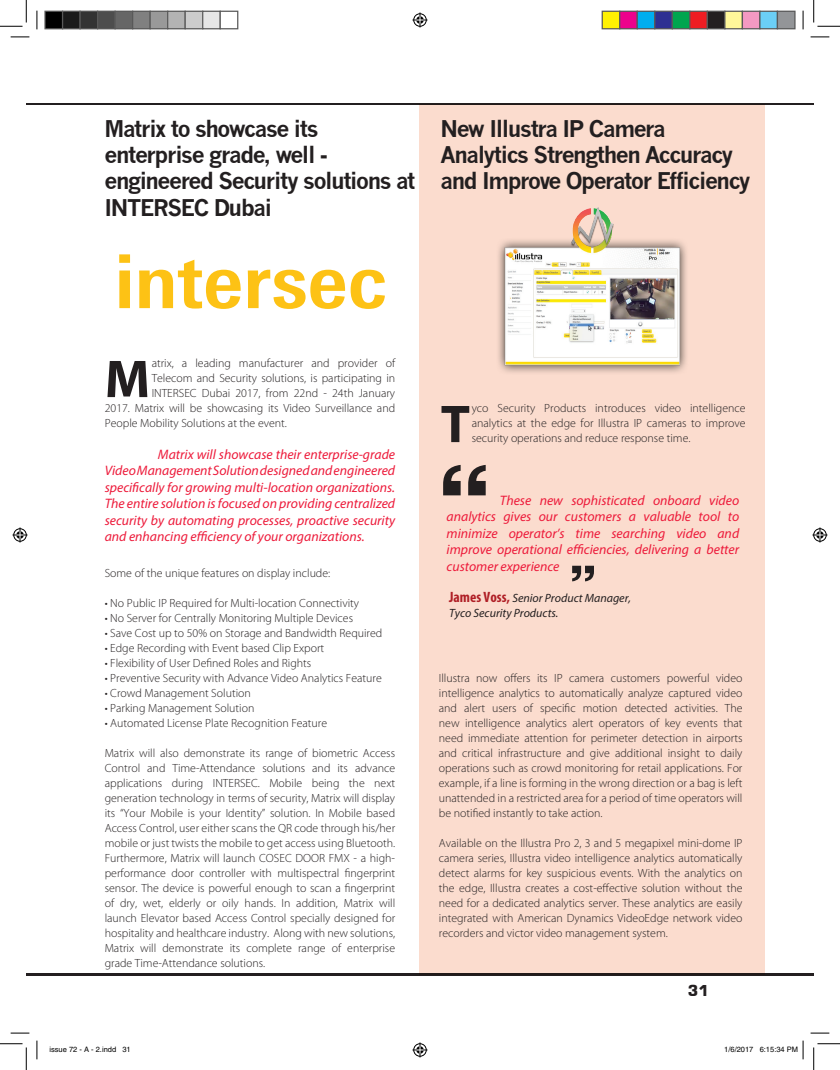
<style>
.page{position:relative;width:840px;height:1070px;background:#fff}
.page>*{position:absolute;margin:0;border:0;box-sizing:border-box;transform-origin:0 0}
.t1{font:700 109.25px "Helvetica Ext";color:#231f20}
.t2{font:700 56.12px "Helvetica Ext";color:#231f20}
.t3{font:700 53.5px "Myriad Pro";color:#231f20}
.t4{font:700 22.5px/26.2px "News Gothic";letter-spacing:-.06em;color:#231f20}
.t5{font:700 15px "Square 721 BT";color:#231f20}
.t6{font:italic 13.75px/16.5px "Myriad Pro";color:#ed1a3a;text-align:justify}
.t7{font:italic 12px/14.4px "Myriad Pro";color:#231f20}
.t8{font:300 11.88px/15px "Myriad Pro";color:#231f20;text-align:justify}
.t9{font:7.5px "Helvetica";color:#000}
.s1{font-weight:700;font-style:normal;font-stretch:condensed;font-size:15px;color:#b01f26}
</style>
<div class="page">
<div style="left:418px;top:104px;width:346px;height:870px;background:#fbdcce"></div>
<hr style="left:26px;top:972px;width:787px;height:3px;background:#231f20">
<hr style="left:26px;top:103px;width:787px;height:1px;background:#231f20">
<img style="left:498px;top:207px;width:189px;height:166px">
<svg style="left:119px;top:254px;width:11px;height:54px"></svg>
<svg style="left:139px;top:260px;width:102px;height:49px"></svg>
<svg style="left:248px;top:270px;width:136px;height:39px"></svg>
<svg style="left:11px;top:36px;width:18px;height:2px"></svg>
<svg style="left:810px;top:36px;width:18px;height:2px"></svg>
<svg style="left:11px;top:1032px;width:18px;height:1px"></svg>
<svg style="left:810px;top:1032px;width:18px;height:1px"></svg>
<svg style="left:36px;top:11px;width:2px;height:18px"></svg>
<svg style="left:36px;top:1040px;width:2px;height:19px"></svg>
<svg style="left:802px;top:11px;width:1px;height:18px"></svg>
<svg style="left:0;top:0;width:27px;height:27px"></svg>
<svg style="left:0;top:1043px;width:27px;height:26px"></svg>
<svg style="left:813px;top:0;width:26px;height:27px"></svg>
<svg style="left:813px;top:1043px;width:26px;height:26px"></svg>
<svg style="left:412px;top:13px;width:15px;height:15px"></svg>
<svg style="left:412px;top:1042px;width:15px;height:15px"></svg>
<svg style="left:13px;top:527px;width:15px;height:15px"></svg>
<svg style="left:812px;top:527px;width:15px;height:15px"></svg>
<div style="left:45px;top:11px;width:18px;height:18px;background:#000"></div>
<div style="left:44px;top:11px;width:19px;height:18px;border:1px solid #595959"></div>
<div style="left:63px;top:11px;width:17px;height:18px;background:#1a1a1a"></div>
<div style="left:62px;top:11px;width:19px;height:18px;border:1px solid #595959"></div>
<div style="left:80px;top:11px;width:18px;height:18px;background:#333"></div>
<div style="left:79px;top:11px;width:19px;height:18px;border:1px solid #595959"></div>
<div style="left:98px;top:11px;width:17px;height:18px;background:#4d4d4d"></div>
<div style="left:97px;top:11px;width:19px;height:18px;border:1px solid #595959"></div>
<div style="left:115px;top:11px;width:18px;height:18px;background:#666"></div>
<div style="left:114px;top:11px;width:19px;height:18px;border:1px solid #595959"></div>
<div style="left:133px;top:11px;width:17px;height:18px;background:#808080"></div>
<div style="left:132px;top:11px;width:19px;height:18px;border:1px solid #595959"></div>
<div style="left:150px;top:11px;width:18px;height:18px;background:#999"></div>
<div style="left:149px;top:11px;width:19px;height:18px;border:1px solid #595959"></div>
<div style="left:168px;top:11px;width:17px;height:18px;background:#b3b3b3"></div>
<div style="left:167px;top:11px;width:19px;height:18px;border:1px solid #595959"></div>
<div style="left:185px;top:11px;width:18px;height:18px;background:#ccc"></div>
<div style="left:184px;top:11px;width:19px;height:18px;border:1px solid #595959"></div>
<div style="left:203px;top:11px;width:17px;height:18px;background:#e6e6e6"></div>
<div style="left:202px;top:11px;width:19px;height:18px;border:1px solid #595959"></div>
<div style="left:219px;top:11px;width:19px;height:18px;border:1px solid #595959"></div>
<div style="left:602px;top:11px;width:17px;height:18px;background:#fff101"></div>
<div style="left:601px;top:11px;width:19px;height:18px;border:1px solid #595959"></div>
<div style="left:619px;top:11px;width:18px;height:18px;background:#ed028c"></div>
<div style="left:618px;top:11px;width:19px;height:18px;border:1px solid #595959"></div>
<div style="left:637px;top:11px;width:17px;height:18px;background:#00aeef"></div>
<div style="left:636px;top:11px;width:19px;height:18px;border:1px solid #595959"></div>
<div style="left:654px;top:11px;width:18px;height:18px;background:#2e3092"></div>
<div style="left:653px;top:11px;width:19px;height:18px;border:1px solid #595959"></div>
<div style="left:672px;top:11px;width:17px;height:18px;background:#00a54f"></div>
<div style="left:671px;top:11px;width:19px;height:18px;border:1px solid #595959"></div>
<div style="left:689px;top:11px;width:18px;height:18px;background:#ee1d23"></div>
<div style="left:688px;top:11px;width:19px;height:18px;border:1px solid #595959"></div>
<div style="left:707px;top:11px;width:17px;height:18px;background:#231f20"></div>
<div style="left:706px;top:11px;width:19px;height:18px;border:1px solid #595959"></div>
<div style="left:724px;top:11px;width:18px;height:18px;background:#fff79a"></div>
<div style="left:723px;top:11px;width:19px;height:18px;border:1px solid #595959"></div>
<div style="left:742px;top:11px;width:17px;height:18px;background:#f499c2"></div>
<div style="left:741px;top:11px;width:19px;height:18px;border:1px solid #595959"></div>
<div style="left:759px;top:11px;width:18px;height:18px;background:#6bcff6"></div>
<div style="left:758px;top:11px;width:19px;height:18px;border:1px solid #595959"></div>
<div style="left:777px;top:11px;width:17px;height:18px;background:#939598"></div>
<div style="left:776px;top:11px;width:19px;height:18px;border:1px solid #595959"></div>
<svg style="left:802px;top:1040px;width:1px;height:19px"></svg>
<h3 class="t4" style="left:104px;top:115px;width:312px">Matrix to showcase its enterprise grade, well - engineered Security solutions at<br>INTERSEC Dubai</h3>
<h3 class="t4" style="left:440px;top:115px;width:311px">New Illustra IP Camera<br>Analytics Strengthen Accuracy and Improve Operator Efficiency</h3>
<h3 class="t3" style="left:105px;top:344px;width:47px">M</h3>
<p class="t8" style="left:152px;top:356px;width:245px">atrix, a leading manufacturer and provider of</p>
<p class="t8" style="left:152px;top:371px;width:245px">Telecom and Security solutions, is participating in</p>
<p class="t8" style="left:152px;top:386px;width:245px">INTERSEC Dubai 2017, from 22nd - 24th January</p>
<p class="t8" style="left:105px;top:401px;width:292px">2017. Matrix will be showcasing its Video Surveillance and</p>
<p class="t8" style="left:105px;top:416px;width:184px">People Mobility Solutions at the event.</p>
<p class="t6" style="left:105px;top:445px;width:292px;text-indent:53px">Matrix will showcase their enterprise-grade Video Management Solution designed and engineered specifically for growing multi-location organizations.<br>The entire solution is focused on providing centralized security by automating processes, proactive security and enhancing efficiency of your organizations.</p>
<p class="t8" style="left:105px;top:566px;width:227px">Some of the unique features on display include:</p>
<p class="t8" style="left:105px;top:596px;width:256px">• No Public IP Required for Multi-location Connectivity</p>
<p class="t8" style="left:105px;top:611px;width:250px">• No Server for Centrally Monitoring Multiple Devices</p>
<p class="t8" style="left:105px;top:626px;width:279px">• Save Cost up to 50% on Storage and Bandwidth Required</p>
<p class="t8" style="left:105px;top:641px;width:221px">• Edge Recording with Event based Clip Export</p>
<p class="t8" style="left:105px;top:656px;width:208px">• Flexibility of User Defined Roles and Rights</p>
<p class="t8" style="left:105px;top:671px;width:278px">• Preventive Security with Advance Video Analytics Feature</p>
<p class="t8" style="left:105px;top:686px;width:147px">• Crowd Management Solution</p>
<p class="t8" style="left:105px;top:701px;width:151px">• Parking Management Solution</p>
<p class="t8" style="left:105px;top:716px;width:224px">• Automated License Plate Recognition Feature</p>
<p class="t8" style="left:105px;top:746px;width:292px">Matrix will also demonstrate its range of biometric Access Control and Time-Attendance solutions and its advance applications during INTERSEC. Mobile being the next generation technology in terms of security, Matrix will display its “Your Mobile is your Identity” solution. In Mobile based Access Control, user either scans the QR code through his/her mobile or just twists the mobile to get access using Bluetooth.<br>Furthermore, Matrix will launch COSEC DOOR FMX - a high&shy;performance door controller with multispectral fingerprint sensor. The device is powerful enough to scan a fingerprint of dry, wet, elderly or oily hands. In addition, Matrix will launch Elevator based Access Control specially designed for hospitality and healthcare industry. Along with new solutions, Matrix will demonstrate its complete range of enterprise grade Time-Attendance solutions.</p>
<h3 class="t3" style="left:440px;top:389px;width:31px">T</h3>
<p class="t8" style="left:471px;top:401px;width:275px">yco Security Products introduces video intelligence analytics at the edge for Illustra IP cameras to improve security operations and reduce response time.</p>
<h1 class="t1" style="left:433px;top:437px;width:64px">“</h1>
<p class="t6" style="left:446px;top:491px;width:294px;text-indent:53px">These new sophisticated onboard video analytics gives our customers a valuable tool to minimize operator’s time searching video and improve operational efficiencies, delivering a better customer experience</p>
<h2 class="t2" style="left:599px;top:595px;width:34px;rotate:-180deg">“</h2>
<p class="t7" style="left:449px;top:591px;width:183px"><span class="s1">James Voss,</span> Senior Product Manager,<br>Tyco Security Products.</p>
<p class="t8" style="left:438px;top:671px;width:305px">Illustra now offers its IP camera customers powerful video intelligence analytics to automatically analyze captured video and alert users of specific motion detected activities. The new intelligence analytics alert operators of key events that need immediate attention for perimeter detection in airports and critical infrastructure and give additional insight to daily operations such as crowd monitoring for retail applications. For example, if a line is forming in the wrong direction or a bag is left unattended in a restricted area for a period of time operators will be notified instantly to take action.</p>
<p class="t8" style="left:438px;top:836px;width:305px">Available on the Illustra Pro 2, 3 and 5 megapixel mini-dome IP camera series, Illustra video intelligence analytics automatically detect alarms for key suspicious events. With the analytics on the edge, Illustra creates a cost-effective solution without the need for a dedicated analytics server. These analytics are easily integrated with American Dynamics VideoEdge network video recorders and victor video management system.</p>
<p class="t5" style="left:687px;top:981px;width:22px">31</p>
<p class="t9" style="left:49px;top:1044px;width:83px">issue 72 - A - 2.indd 31</p>
<p class="t9" style="left:723px;top:1044px;width:75px">1/6/2017 6:15:34 PM</p>
</div>
